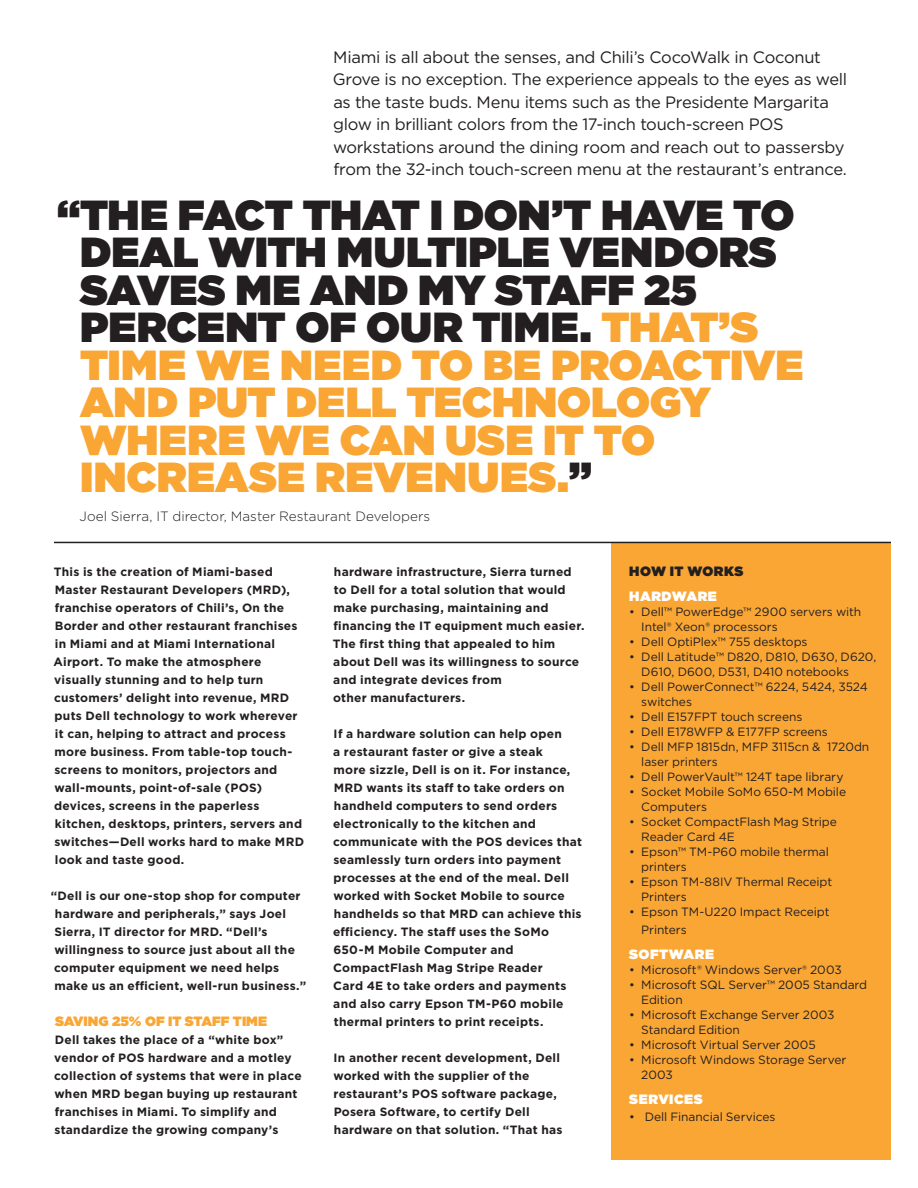
<style>
.page{position:relative;width:918px;height:1188px;background:#fff}
.page>*{position:absolute;margin:0;border:0;box-sizing:border-box;transform-origin:0 0}
.t1{font:900 42px/37.5px "Gotham";color:#231f20}
.t2{font:900 42px/37.5px "Gotham";letter-spacing:.005em;color:#faa634}
.t3{font:16.5px/22.5px "Gotham";letter-spacing:-.02em;color:#231f20}
.t4{font:300 13.5px "Gotham";color:#231f20}
.t5{font:900 13.5px "Gotham";letter-spacing:.035em;color:#fff}
.t6{font:900 13.5px "Gotham";letter-spacing:-.01em;color:#faa634}
.t7{font:900 13.5px "Gotham";letter-spacing:.02em;color:#231f20}
.t8{font:700 12px/18px "Gotham";letter-spacing:.02em;color:#231f20}
.t9{font:12px/15px "Gotham";letter-spacing:-.005em;color:#231f20}
.s1{color:#faa634}
.s2{color:#231f20}
</style>
<div class="page">
<div style="left:612px;top:542px;width:279px;height:618px;background:#faa634"></div>
<hr style="left:54px;top:542px;width:837px;height:1px;background:#231f20">
<p class="t3" style="left:333px;top:45px;width:516px">Miami is all about the senses, and Chili’s CocoWalk in Coconut Grove is no exception. The experience appeals to the eyes as well as the taste buds. Menu items such as the Presidente Margarita glow in brilliant colors from the 17-inch touch-screen POS workstations around the dining room and reach out to passersby from the 32-inch touch-screen menu at the restaurant’s entrance.</p>
<p class="t1" style="left:80px;top:195px;width:716px;text-indent:-23px">“THE FACT THAT I DON’T HAVE TO<br>DEAL WITH MULTIPLE VENDORS<br>SAVES ME AND MY STAFF 25<br>PERCEN</p>
<p class="t1" style="left:257px;top:308px;width:142px">T OF OUR</p>
<p class="t1" style="left:473px;top:308px;width:161px">TIME. <span class="s1">THA</span></p>
<p class="t2" style="left:80px;top:308px;width:725px;text-indent:610px">T’S<br>TIME WE NEED TO BE PROACTIVE<br>AND</p>
<p class="t2" style="left:188px;top:383px;width:156px">PUT DELL</p>
<p class="t2" style="left:406px;top:383px;width:60px">TECHNOLOGY</p>
<p class="t2" style="left:80px;top:420px;width:34px">WHERE</p>
<p class="t2" style="left:256px;top:420px;width:117px">WE CAN</p>
<p class="t2" style="left:445px;top:420px;width:30px">USE</p>
<p class="t2" style="left:80px;top:420px;width:570px;text-indent:463px">IT TO<br>INCREASE REVENUES.<span class="s2">”</span></p>
<p class="t4" style="left:80px;top:507px;width:352px">Joel Sierra, IT director, Master Restaurant Developers</p>
<p class="t8" style="left:54px;top:562px;width:252px">This is the creation of Miami-based Master Restaurant Developers (MRD), franchise operators of Chili’s, On the Border and other restaurant franchises in Miami and at Miami International Airport. To make the atmosphere visually stunning and to help turn customers’ delight into revenue, MRD puts Dell technology to work wherever it can, helping to attract and process more business. From table-top touch&shy;screens to monitors, projectors and wall-mounts, point-of-sale (POS) devices, screens in the paperless kitchen, desktops, printers, servers and switches—Dell works hard to make MRD look and taste good.</p>
<p class="t8" style="left:51px;top:886px;width:257px">“Dell is our one-stop shop for computer hardware and peripherals,” says Joel Sierra, IT director for MRD. “Dell’s willingness to source just about all the computer equipment we need helps make us an efficient, well-run business.”</p>
<p class="t6" style="left:55px;top:1011px;width:19px">SAVING</p>
<p class="t6" style="left:112px;top:1011px;width:139px">25% OF IT STAFF TIME</p>
<p class="t8" style="left:54px;top:1030px;width:249px">Dell takes the place of a “white box” vendor of POS hardware and a motley collection of systems that were in place when MRD began buying up restaurant franchises in Miami. To simplify and standardize the growing company’s</p>
<p class="t8" style="left:333px;top:562px;width:253px">hardware infrastructure, Sierra turned to Dell for a total solution that would make purchasing, maintaining and financing the IT equipment much easier.<br>The first thing that appealed to him about Dell was its willingness to source and integrate devices from<br>other manufacturers.</p>
<p class="t8" style="left:333px;top:724px;width:251px">If a hardware solution can help open<br>a restaurant faster or give a steak<br>more sizzle, Dell is on it. For instance, MRD wants its staff to take orders on handheld computers to send orders electronically to the kitchen and communicate with the POS devices that seamlessly turn orders into payment processes at the end of the meal. Dell worked with Socket Mobile to source handhelds so that MRD can achieve this efficiency. The staff uses the SoMo 650-M Mobile Computer and CompactFlash Mag Stripe Reader<br>Card 4E to take orders and payments and also carry Epson TM-P60 mobile thermal printers to print receipts.</p>
<p class="t8" style="left:333px;top:1048px;width:231px">In another recent development, Dell worked with the supplier of the restaurant’s POS software package, Posera Software, to certify Dell hardware on that solution. “That has</p>
<p class="t7" style="left:629px;top:562px;width:114px">HOW IT WORKS</p>
<p class="t5" style="left:629px;top:587px;width:79px">HARDWARE</p>
<p class="t9" style="left:641px;top:604px;width:221px;text-indent:-12px">• Dell™ PowerEdge™ 2900 servers with<br>Intel® Xeon® processors</p>
<p class="t9" style="left:629px;top:634px;width:180px">• Dell OptiPlex™ 755 desktops</p>
<p class="t9" style="left:641px;top:649px;width:237px;text-indent:-12px">• Dell Latitude™ D820, D810, D630, D620,<br>D610, D600, D531, D410 notebooks</p>
<p class="t9" style="left:641px;top:679px;width:228px;text-indent:-12px">• Dell PowerConnect™ 6224, 5424, 3524 switches</p>
<p class="t9" style="left:629px;top:709px;width:175px">• Dell E157FPT touch screens</p>
<p class="t9" style="left:629px;top:724px;width:200px">• Dell E178WFP &amp; E177FP screens</p>
<p class="t9" style="left:641px;top:739px;width:230px;text-indent:-12px">• Dell MFP 1815dn, MFP 3115cn &amp; 1720dn laser printers</p>
<p class="t9" style="left:629px;top:769px;width:216px">• Dell PowerVault™ 124T tape library</p>
<p class="t9" style="left:641px;top:784px;width:206px;text-indent:-12px">• Socket Mobile SoMo 650-M Mobile<br>Computers</p>
<p class="t9" style="left:641px;top:814px;width:197px;text-indent:-12px">• Socket CompactFlash Mag Stripe<br>Reader Card 4E</p>
<p class="t9" style="left:641px;top:844px;width:189px;text-indent:-12px">• Epson™ TM-P60 mobile thermal printers</p>
<p class="t9" style="left:641px;top:874px;width:192px;text-indent:-12px">• Epson TM-88IV Thermal Receipt<br>Printers</p>
<p class="t9" style="left:641px;top:903px;width:190px;line-height:17.7px;text-indent:-12px">• Epson TM-U220 Impact Receipt<br>Printers</p>
<p class="t5" style="left:629px;top:945px;width:86px">SOFTWARE</p>
<p class="t9" style="left:629px;top:962px;width:214px">• Microsoft® Windows Server® 2003</p>
<p class="t9" style="left:641px;top:977px;width:227px;text-indent:-12px">• Microsoft SQL Server™ 2005 Standard<br>Edition</p>
<p class="t9" style="left:641px;top:1007px;width:195px;text-indent:-12px">• Microsoft Exchange Server 2003<br>Standard Edition</p>
<p class="t9" style="left:629px;top:1037px;width:188px">• Microsoft Virtual Server 2005</p>
<p class="t9" style="left:641px;top:1052px;width:207px;text-indent:-12px">• Microsoft Windows Storage Server<br>2003</p>
<p class="t5" style="left:629px;top:1090px;width:73px">SERVICES</p>
<p class="t9" style="left:629px;top:1109px;width:148px">• Dell Financial Services</p>
</div>
